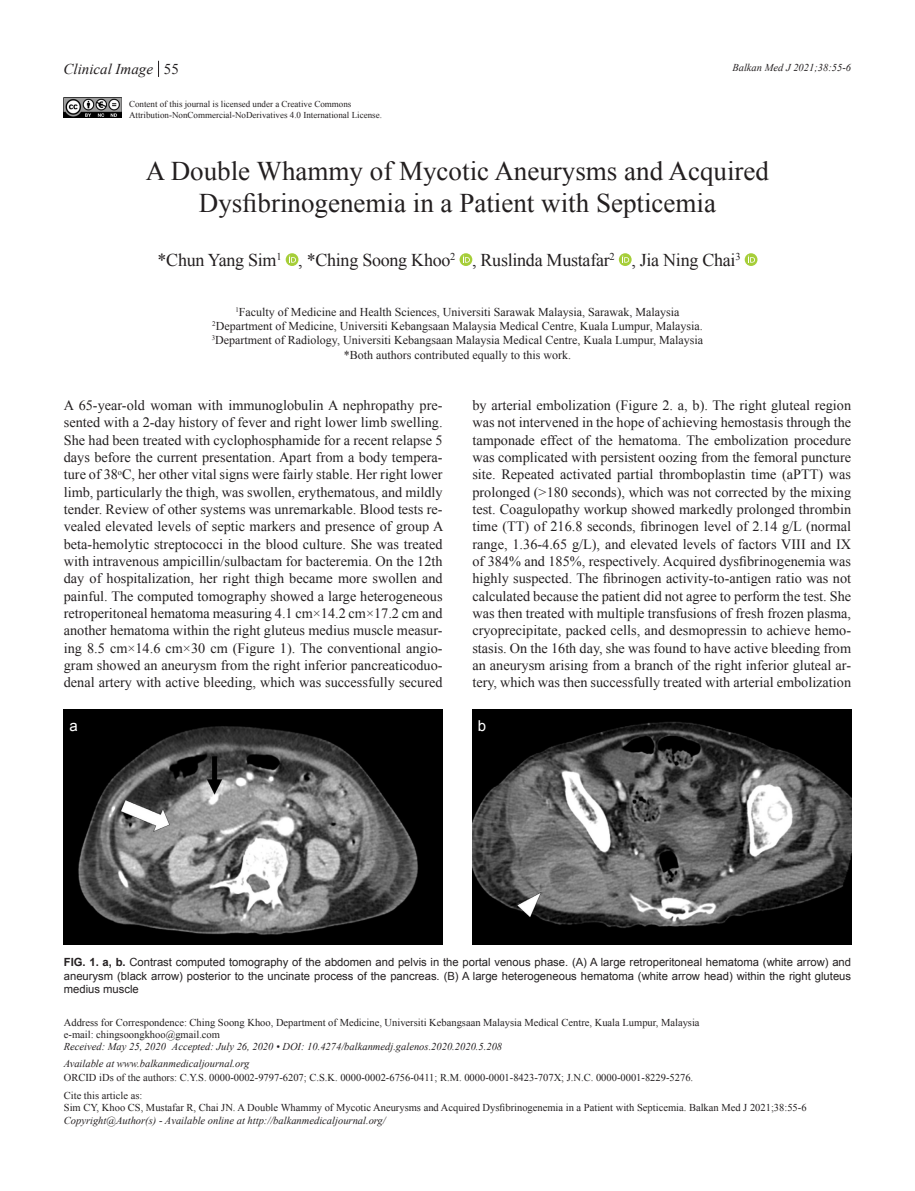
<style>
.page{position:relative;width:915px;height:1191px;background:#fff}
.page>*{position:absolute;margin:0;border:0;box-sizing:border-box;transform-origin:0 0}
.t1{font:27px "Times New Roman";color:#231f20}
.t2{font:18px "Times New Roman";letter-spacing:-.015em;color:#231f20}
.t3{font:italic 15px "Times New Roman";color:#231f20}
.t4{font:15px "Times New Roman";color:#231f20}
.t5{font:15px "Arial";color:#fff}
.t6{font:14.25px/17.4px "Times New Roman";color:#231f20;text-align:justify}
.t7{font:12px "Times New Roman";color:#231f20}
.t8{font:11.25px/13.5px "Arial";color:#231f20;text-align:justify}
.t9{font:10.5px "Times New Roman";color:#231f20}
.t10{font:italic 10.5px "Times New Roman";color:#231f20}
.t11{font:9px/10.8px "Times New Roman";color:#231f20}
.s1{font-weight:700}
</style>
<div class="page">
<svg style="left:158px;top:61px;width:1px;height:16px"></svg>
<svg style="left:285px;top:253px;width:13px;height:13px"></svg>
<svg style="left:289px;top:256px;width:7px;height:7px"></svg>
<svg style="left:459px;top:253px;width:13px;height:13px"></svg>
<svg style="left:463px;top:256px;width:6px;height:7px"></svg>
<svg style="left:618px;top:253px;width:13px;height:13px"></svg>
<svg style="left:622px;top:256px;width:7px;height:7px"></svg>
<svg style="left:744px;top:253px;width:13px;height:13px"></svg>
<svg style="left:747px;top:256px;width:7px;height:7px"></svg>
<img style="left:64px;top:709px;width:378px;height:235px">
<img style="left:472px;top:709px;width:378px;height:235px">
<img style="left:64px;top:98px;width:58px;height:20px">
<p class="t3" style="left:63px;top:59px;width:91px">Clinical Image</p>
<p class="t4" style="left:164px;top:59px;width:16px">55</p>
<p class="t11" style="left:129px;top:98px;width:254px">Content of this journal is licensed under a Creative Commons<br>Attribution-NonCommercial-NoDerivatives 4.0 International License.</p>
<p class="t10" style="left:732px;top:60px;width:120px">Balkan Med J 2021;38:55-6</p>
<p class="t1" style="left:146px;top:152px;width:624px">A Double Whammy of Mycotic Aneurysms and Acquired</p>
<p class="t1" style="left:199px;top:185px;width:518px">Dysfibrinogenemia in a Patient with Septicemia</p>
<p class="t2" style="left:157px;top:248px;width:584px">*Chun Yang Sim<sup>1</sup> , *Ching Soong Khoo<sup>2</sup> , Ruslinda Mustafar<sup>2</sup> , Jia Ning Chai<sup>3</sup></p>
<p class="t7" style="left:235px;top:303px;width:445px"><sup>1</sup>Faculty of Medicine and Health Sciences, Universiti Sarawak Malaysia, Sarawak, Malaysia</p>
<p class="t7" style="left:212px;top:318px;width:492px"><sup>2</sup>Department of Medicine, Universiti Kebangsaan Malaysia Medical Centre, Kuala Lumpur, Malaysia.</p>
<p class="t7" style="left:212px;top:332px;width:493px"><sup>3</sup>Department of Radiology, Universiti Kebangsaan Malaysia Medical Centre, Kuala Lumpur, Malaysia</p>
<p class="t7" style="left:344px;top:347px;width:228px">*Both authors contributed equally to this work.</p>
<p class="t6" style="left:64px;top:396px;width:381px">A 65-year-old woman with immunoglobulin A nephropathy pre&shy;sented with a 2-day history of fever and right lower limb swelling.<br>She had been treated with cyclophosphamide for a recent relapse 5 days before the current presentation. Apart from a body tempera&shy;ture of 38<sup>o</sup>C, her other vital signs were fairly stable. Her right lower limb, particularly the thigh, was swollen, erythematous, and mildly tender. Review of other systems was unremarkable. Blood tests re&shy;vealed elevated levels of septic markers and presence of group A beta-hemolytic streptococci in the blood culture. She was treated with intravenous ampicillin/sulbactam for bacteremia. On the 12th day of hospitalization, her right thigh became more swollen and painful. The computed tomography showed a large heterogeneous retroperitoneal hematoma measuring 4.1 cm×14.2 cm×17.2 cm and another hematoma within the right gluteus medius muscle measur&shy;ing 8.5 cm×14.6 cm×30 cm (Figure 1). The conventional angio&shy;gram showed an aneurysm from the right inferior pancreaticoduo&shy;denal artery with active bleeding, which was successfully secured</p>
<p class="t6" style="left:472px;top:396px;width:380px">by arterial embolization (Figure 2. a, b). The right gluteal region was not intervened in the hope of achieving hemostasis through the tamponade effect of the hematoma. The embolization procedure was complicated with persistent oozing from the femoral puncture site. Repeated activated partial thromboplastin time (aPTT) was prolonged (&gt;180 seconds), which was not corrected by the mixing test. Coagulopathy workup showed markedly prolonged thrombin time (TT) of 216.8 seconds, fibrinogen level of 2.14 g/L (normal range, 1.36-4.65 g/L), and elevated levels of factors VIII and IX of 384% and 185%, respectively. Acquired dysfibrinogenemia was highly suspected. The fibrinogen activity-to-antigen ratio was not calculated because the patient did not agree to perform the test. She was then treated with multiple transfusions of fresh frozen plasma, cryoprecipitate, packed cells, and desmopressin to achieve hemo&shy;stasis. On the 16th day, she was found to have active bleeding from an aneurysm arising from a branch of the right inferior gluteal ar&shy;tery, which was then successfully treated with arterial embolization</p>
<p class="t5" style="left:69px;top:716px;width:10px">a</p>
<p class="t5" style="left:477px;top:716px;width:10px">b</p>
<p class="t8" style="left:64px;top:955px;width:788px"><span class="s1">FIG. 1. a, b.</span> Contrast computed tomography of the abdomen and pelvis in the portal venous phase. (A) A large retroperitoneal hematoma (white arrow) and aneurysm (black arrow) posterior to the uncinate process of the pancreas. (B) A large heterogeneous hematoma (white arrow head) within the right gluteus medius muscle</p>
<p class="t9" style="left:64px;top:1015px;width:637px">Address for Correspondence: Ching Soong Khoo, Department of Medicine, Universiti Kebangsaan Malaysia Medical Centre, Kuala Lumpur, Malaysia</p>
<p class="t9" style="left:64px;top:1027px;width:158px">e-mail: chingsoongkhoo@gmail.com</p>
<p class="t10" style="left:64px;top:1039px;width:440px">Received: May 25, 2020 Accepted: July 26, 2020 • DOI: 10.4274/balkanmedj.galenos.2020.2020.5.208</p>
<p class="t10" style="left:64px;top:1055px;width:187px">Available at www.balkanmedicaljournal.org</p>
<p class="t9" style="left:64px;top:1088px;width:80px">Cite this article as:</p>
<p class="t9" style="left:64px;top:1100px;width:744px">Sim CY, Khoo CS, Mustafar R, Chai JN. A Double Whammy of Mycotic Aneurysms and Acquired Dysfibrinogenemia in a Patient with Septicemia. Balkan Med J 2021;38:55-6</p>
<p class="t10" style="left:64px;top:1113px;width:323px">Copyright@Author(s) - Available online at http://balkanmedicaljournal.org/</p>
<p class="t9" style="left:64px;top:1070px;width:630px">ORCID iDs of the authors: C.Y.S. 0000-0002-9797-6207; C.S.K. 0000-0002-6756-0411; R.M. 0000-0001-8423-707X; J.N.C. 0000-0001-8229-5276.</p>
</div>
